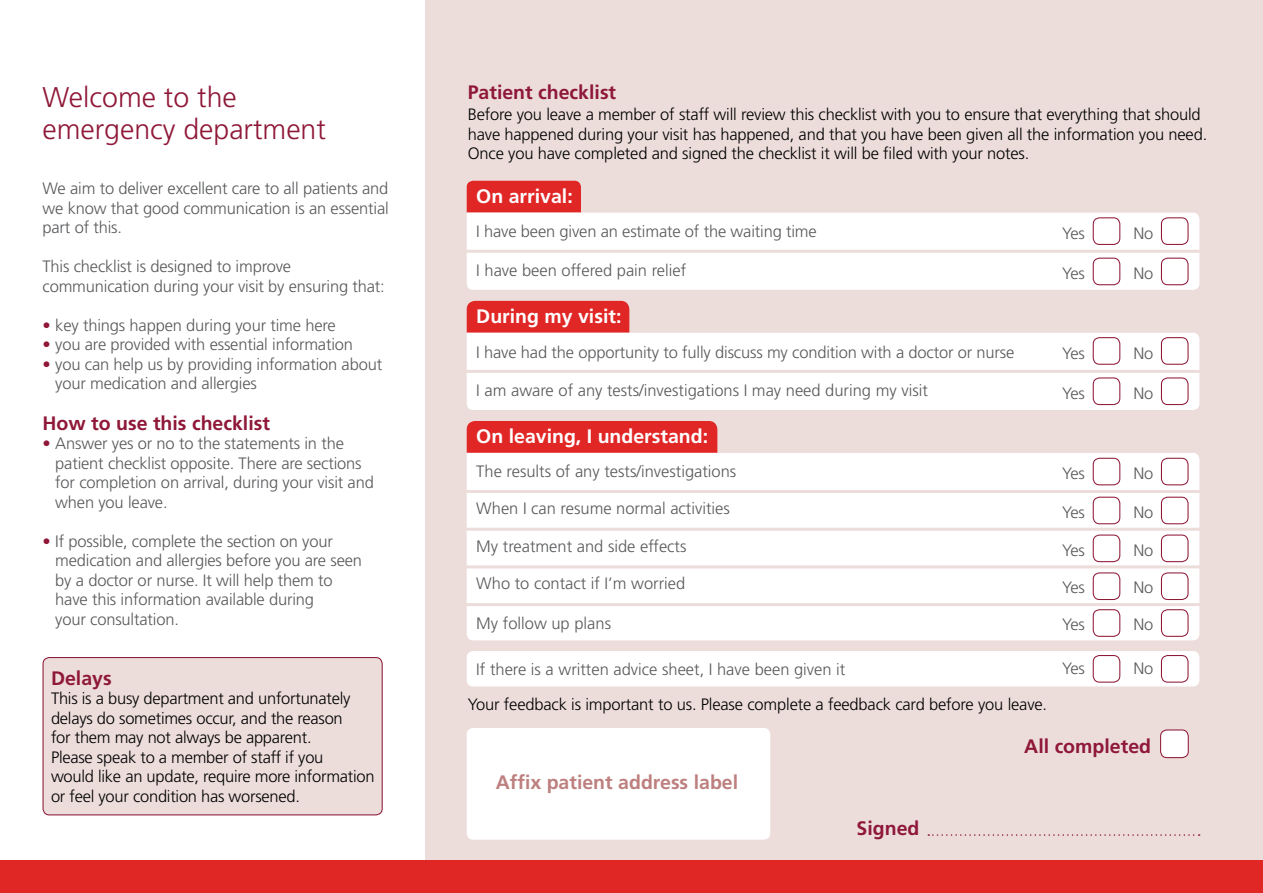
<style>
.page{position:relative;width:1263px;height:893px;background:#fff}
.page>*{position:absolute;margin:0;border:0;box-sizing:border-box;transform-origin:0 0}
.t1{font:300 28.5px/31.5px "Frutiger";color:#8f1838}
.t2{font:700 19.5px "Frutiger";color:#8f1838}
.t3{font:700 19.5px "Frutiger";color:#fff}
.t4{font:700 19.5px "Frutiger";color:#bd807f}
.t5{font:300 16.5px/19.5px "Frutiger";letter-spacing:-.01em;color:#58595b}
.t6{font:300 16.5px/19.5px "Frutiger";letter-spacing:-.01em;color:#000}
.s1{color:#8f1838}
</style>
<div class="page">
<div style="left:43px;top:657px;width:339px;height:158px;background:#ecdddb;border-radius:6px"></div>
<div style="left:43px;top:657px;width:340px;height:158px;border:1px solid #8f1838;border-radius:6px"></div>
<div style="left:425px;top:0;width:838px;height:893px;background:#ecdddb"></div>
<div style="left:467px;top:301px;width:162px;height:32px;background:#e12726"></div>
<div style="left:467px;top:421px;width:250px;height:32px;background:#e12726"></div>
<div style="left:467px;top:181px;width:114px;height:32px;background:#e12726"></div>
<div style="left:467px;top:213px;width:732px;height:77px;background:#fff"></div>
<div style="left:467px;top:651px;width:732px;height:35px;background:#fff;border-radius:6px"></div>
<div style="left:1160px;top:730px;width:28px;height:28px;background:#fff;border-radius:6px"></div>
<div style="left:1160px;top:729px;width:29px;height:29px;border:1px solid #8f1838;border-radius:6px"></div>
<div style="left:467px;top:333px;width:732px;height:77px;background:#fff"></div>
<div style="left:467px;top:453px;width:732px;height:187px;background:#fff"></div>
<div style="left:0;top:861px;width:1263px;height:32px;background:#e12726"></div>
<svg style="left:928px;top:834px;width:272px;height:2px"></svg>
<hr style="left:459px;top:250px;width:763px;height:3px;background:#ecdddb">
<hr style="left:459px;top:370px;width:763px;height:3px;background:#ecdddb">
<hr style="left:459px;top:490px;width:763px;height:3px;background:#ecdddb">
<hr style="left:459px;top:528px;width:763px;height:3px;background:#ecdddb">
<hr style="left:459px;top:565px;width:763px;height:3px;background:#ecdddb">
<hr style="left:459px;top:603px;width:763px;height:3px;background:#ecdddb">
<div style="left:1093px;top:218px;width:27px;height:26px;background:#fff;border-radius:6px"></div>
<div style="left:1093px;top:217px;width:27px;height:28px;border:1px solid #8f1838;border-radius:6px"></div>
<div style="left:1161px;top:218px;width:27px;height:26px;background:#fff;border-radius:6px"></div>
<div style="left:1161px;top:217px;width:27px;height:28px;border:1px solid #8f1838;border-radius:6px"></div>
<div style="left:1093px;top:338px;width:27px;height:26px;background:#fff;border-radius:6px"></div>
<div style="left:1093px;top:337px;width:27px;height:28px;border:1px solid #8f1838;border-radius:6px"></div>
<div style="left:1161px;top:338px;width:27px;height:26px;background:#fff;border-radius:6px"></div>
<div style="left:1161px;top:337px;width:27px;height:28px;border:1px solid #8f1838;border-radius:6px"></div>
<div style="left:1093px;top:458px;width:27px;height:27px;background:#fff;border-radius:6px"></div>
<div style="left:1093px;top:458px;width:27px;height:27px;border:1px solid #8f1838;border-radius:6px"></div>
<div style="left:1161px;top:458px;width:27px;height:27px;background:#fff;border-radius:6px"></div>
<div style="left:1161px;top:458px;width:27px;height:27px;border:1px solid #8f1838;border-radius:6px"></div>
<div style="left:1093px;top:535px;width:27px;height:27px;background:#fff;border-radius:6px"></div>
<div style="left:1093px;top:534px;width:27px;height:28px;border:1px solid #8f1838;border-radius:6px"></div>
<div style="left:1161px;top:535px;width:27px;height:27px;background:#fff;border-radius:6px"></div>
<div style="left:1161px;top:534px;width:27px;height:28px;border:1px solid #8f1838;border-radius:6px"></div>
<div style="left:1093px;top:258px;width:27px;height:27px;background:#fff;border-radius:6px"></div>
<div style="left:1093px;top:258px;width:27px;height:27px;border:1px solid #8f1838;border-radius:6px"></div>
<div style="left:1161px;top:258px;width:27px;height:27px;background:#fff;border-radius:6px"></div>
<div style="left:1161px;top:258px;width:27px;height:27px;border:1px solid #8f1838;border-radius:6px"></div>
<div style="left:1093px;top:378px;width:27px;height:27px;background:#fff;border-radius:6px"></div>
<div style="left:1093px;top:377px;width:27px;height:28px;border:1px solid #8f1838;border-radius:6px"></div>
<div style="left:1161px;top:378px;width:27px;height:27px;background:#fff;border-radius:6px"></div>
<div style="left:1161px;top:377px;width:27px;height:28px;border:1px solid #8f1838;border-radius:6px"></div>
<div style="left:1093px;top:497px;width:27px;height:27px;background:#fff;border-radius:6px"></div>
<div style="left:1093px;top:497px;width:27px;height:27px;border:1px solid #8f1838;border-radius:6px"></div>
<div style="left:1161px;top:497px;width:27px;height:27px;background:#fff;border-radius:6px"></div>
<div style="left:1161px;top:497px;width:27px;height:27px;border:1px solid #8f1838;border-radius:6px"></div>
<div style="left:1093px;top:573px;width:27px;height:26px;background:#fff;border-radius:6px"></div>
<div style="left:1093px;top:572px;width:27px;height:28px;border:1px solid #8f1838;border-radius:6px"></div>
<div style="left:1161px;top:573px;width:27px;height:26px;background:#fff;border-radius:6px"></div>
<div style="left:1161px;top:572px;width:27px;height:28px;border:1px solid #8f1838;border-radius:6px"></div>
<div style="left:1093px;top:610px;width:27px;height:26px;background:#fff;border-radius:6px"></div>
<div style="left:1093px;top:609px;width:27px;height:28px;border:1px solid #8f1838;border-radius:6px"></div>
<div style="left:1161px;top:610px;width:27px;height:26px;background:#fff;border-radius:6px"></div>
<div style="left:1161px;top:609px;width:27px;height:28px;border:1px solid #8f1838;border-radius:6px"></div>
<div style="left:1093px;top:655px;width:27px;height:28px;border:1px solid #8f1838;border-radius:6px"></div>
<div style="left:1161px;top:655px;width:27px;height:28px;border:1px solid #8f1838;border-radius:6px"></div>
<div style="left:467px;top:728px;width:303px;height:112px;background:#fff;border-radius:6px"></div>
<h1 class="t1" style="left:43px;top:82px;width:285px">Welcome to the emergency department</h1>
<p class="t5" style="left:43px;top:179px;width:348px;text-align:justify">We aim to deliver excellent care to all patients and we know that good communication is an essential part of this.</p>
<p class="t5" style="left:43px;top:257px;width:344px">This checklist is designed to improve communication during your visit by ensuring that:</p>
<p class="t5" style="left:43px;top:315px;width:295px"><span class="s1">•</span> key things happen during your time here</p>
<p class="t5" style="left:43px;top:335px;width:312px"><span class="s1">•</span> you are provided with essential information</p>
<p class="t5" style="left:55px;top:354px;width:328px;text-indent:-13px"><span class="s1">•</span> you can help us by providing information about your medication and allergies</p>
<p class="t2" style="left:43px;top:412px;width:229px">How to use this checklist</p>
<p class="t5" style="left:55px;top:434px;width:320px;text-indent:-13px"><span class="s1">•</span> Answer yes or no to the statements in the patient checklist opposite. There are sections for completion on arrival, during your visit and when you leave.</p>
<p class="t5" style="left:55px;top:531px;width:308px;text-indent:-13px"><span class="s1">•</span> If possible, complete the section on your medication and allergies before you are seen by a doctor or nurse. It will help them to have this information available during<br>your consultation.</p>
<p class="t2" style="left:51px;top:667px;width:62px">Delays</p>
<p class="t6" style="left:51px;top:689px;width:325px">This is a busy department and unfortunately delays do sometimes occur, and the reason<br>for them may not always be apparent.<br>Please speak to a member of staff if you<br>would like an update, require more information or feel your condition has worsened.</p>
<p class="t2" style="left:468px;top:81px;width:150px">Patient checklist</p>
<p class="t6" style="left:468px;top:105px;width:741px">Before you leave a member of staff will review this checklist with you to ensure that everything that should have happened during your visit has happened, and that you have been given all the information you need.<br>Once you have completed and signed the checklist it will be filed with your notes.</p>
<p class="t3" style="left:476px;top:185px;width:98px">On arrival:</p>
<p class="t5" style="left:476px;top:221px;width:342px">I have been given an estimate of the waiting time</p>
<p class="t5" style="left:476px;top:261px;width:211px">I have been offered pain relief</p>
<p class="t3" style="left:476px;top:305px;width:147px">During my visit:</p>
<p class="t5" style="left:476px;top:343px;width:540px">I have had the opportunity to fully discuss my condition with a doctor or nurse</p>
<p class="t5" style="left:476px;top:380px;width:453px">I am aware of any tests/investigations I may need during my visit</p>
<p class="t3" style="left:476px;top:425px;width:233px">On leaving, I understand:</p>
<p class="t5" style="left:476px;top:461px;width:262px">The results of any tests/investigations</p>
<p class="t5" style="left:476px;top:499px;width:255px">When I can resume normal activities</p>
<p class="t5" style="left:476px;top:536px;width:212px">My treatment and side effects</p>
<p class="t5" style="left:476px;top:574px;width:211px">Who to contact if I’m worried</p>
<p class="t5" style="left:476px;top:613px;width:136px">My follow up plans</p>
<p class="t5" style="left:476px;top:659px;width:371px">If there is a written advice sheet, I have been given it</p>
<p class="t6" style="left:468px;top:694px;width:581px">Your feedback is important to us. Please complete a feedback card before you leave.</p>
<p class="t2" style="left:1024px;top:734px;width:128px">All completed</p>
<p class="t5" style="left:1062px;top:223px;width:24px">Yes</p>
<p class="t5" style="left:1133px;top:223px;width:22px">No</p>
<p class="t5" style="left:1062px;top:264px;width:24px">Yes</p>
<p class="t5" style="left:1133px;top:264px;width:22px">No</p>
<p class="t5" style="left:1062px;top:343px;width:24px">Yes</p>
<p class="t5" style="left:1133px;top:343px;width:22px">No</p>
<p class="t5" style="left:1062px;top:383px;width:24px">Yes</p>
<p class="t5" style="left:1133px;top:383px;width:22px">No</p>
<p class="t5" style="left:1062px;top:464px;width:24px">Yes</p>
<p class="t5" style="left:1133px;top:464px;width:22px">No</p>
<p class="t5" style="left:1062px;top:503px;width:24px">Yes</p>
<p class="t5" style="left:1133px;top:503px;width:22px">No</p>
<p class="t5" style="left:1062px;top:540px;width:24px">Yes</p>
<p class="t5" style="left:1133px;top:540px;width:22px">No</p>
<p class="t5" style="left:1062px;top:577px;width:24px">Yes</p>
<p class="t5" style="left:1133px;top:577px;width:22px">No</p>
<p class="t5" style="left:1062px;top:614px;width:24px">Yes</p>
<p class="t5" style="left:1133px;top:614px;width:22px">No</p>
<p class="t5" style="left:1062px;top:659px;width:24px">Yes</p>
<p class="t5" style="left:1133px;top:659px;width:22px">No</p>
<p class="t4" style="left:496px;top:771px;width:244px">Affix patient address label</p>
<p class="t2" style="left:857px;top:817px;width:64px">Signed</p>
</div>
